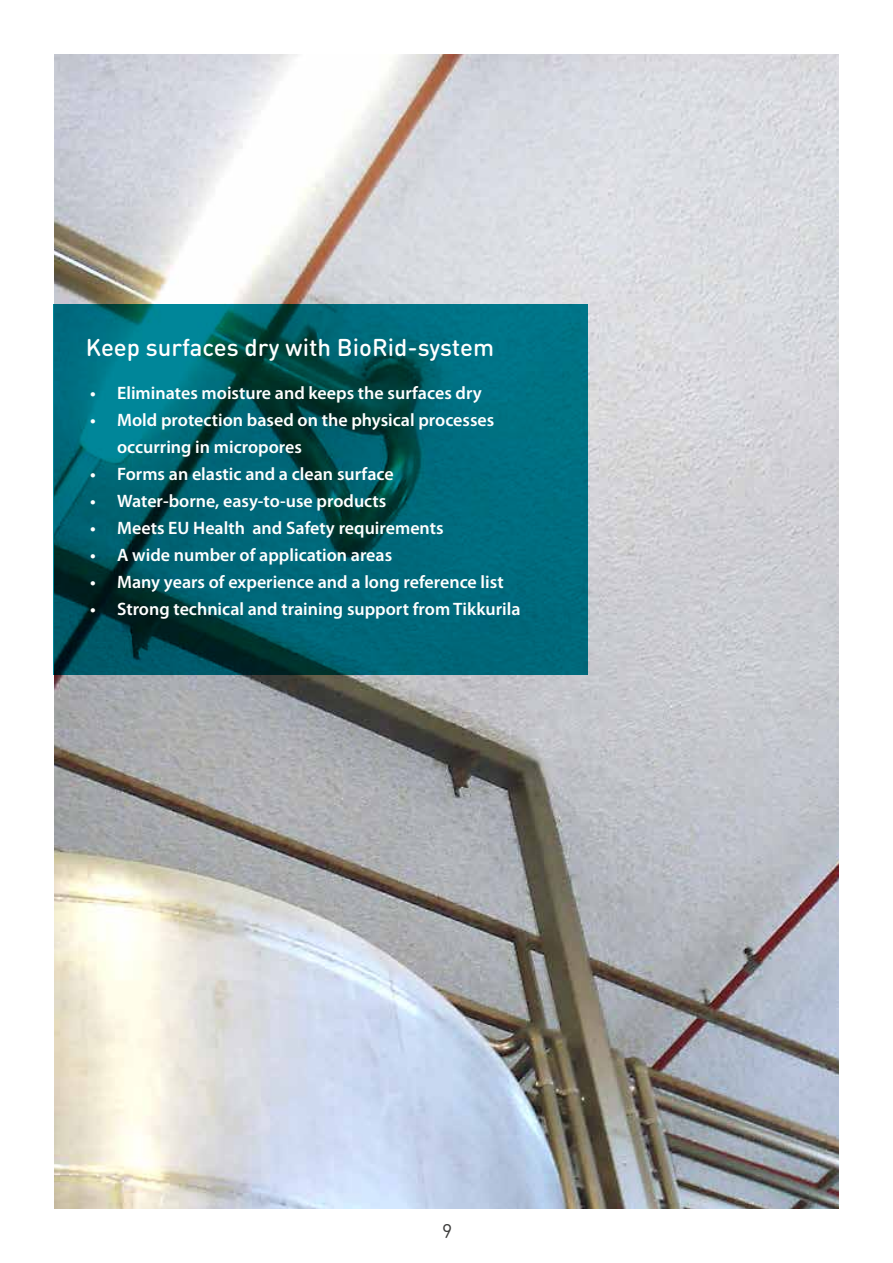
<style>
.page{position:relative;width:893px;height:1263px;background:#fff}
.page>*{position:absolute;margin:0;border:0;box-sizing:border-box;transform-origin:0 0}
.t1{font:500 24px "DIN Round Pro";color:#fff}
.t2{font:19.5px "DIN Round Pro";color:#3c3c3b}
.t3{font:600 18px/27px "Myriad Pro";color:#fff}
</style>
<div class="page">
<img style="left:54px;top:54px;width:785px;height:1155px">
<svg style="left:53px;top:304px;width:535px;height:371px;background:#00606c"></svg>
<h1 class="t1" style="left:86px;top:331px;width:410px">Keep surfaces dry with BioRid-system</h1>
<p class="t3" style="left:90px;top:379px;width:393px">• Eliminates moisture and keeps the surfaces dry</p>
<p class="t3" style="left:117px;top:406px;width:379px;text-indent:-27px">• Mold protection based on the physical processes occurring in micropores</p>
<p class="t3" style="left:90px;top:460px;width:305px">• Forms an elastic and a clean surface</p>
<p class="t3" style="left:90px;top:487px;width:298px">• Water-borne, easy-to-use products</p>
<p class="t3" style="left:90px;top:514px;width:355px">• Meets EU Health and Safety requirements</p>
<p class="t3" style="left:90px;top:541px;width:304px">• A wide number of application areas</p>
<p class="t3" style="left:90px;top:568px;width:415px">• Many years of experience and a long reference list</p>
<p class="t3" style="left:90px;top:595px;width:432px">• Strong technical and training support from Tikkurila</p>
<p class="t2" style="left:442px;top:1218px;width:12px">9</p>
</div>
